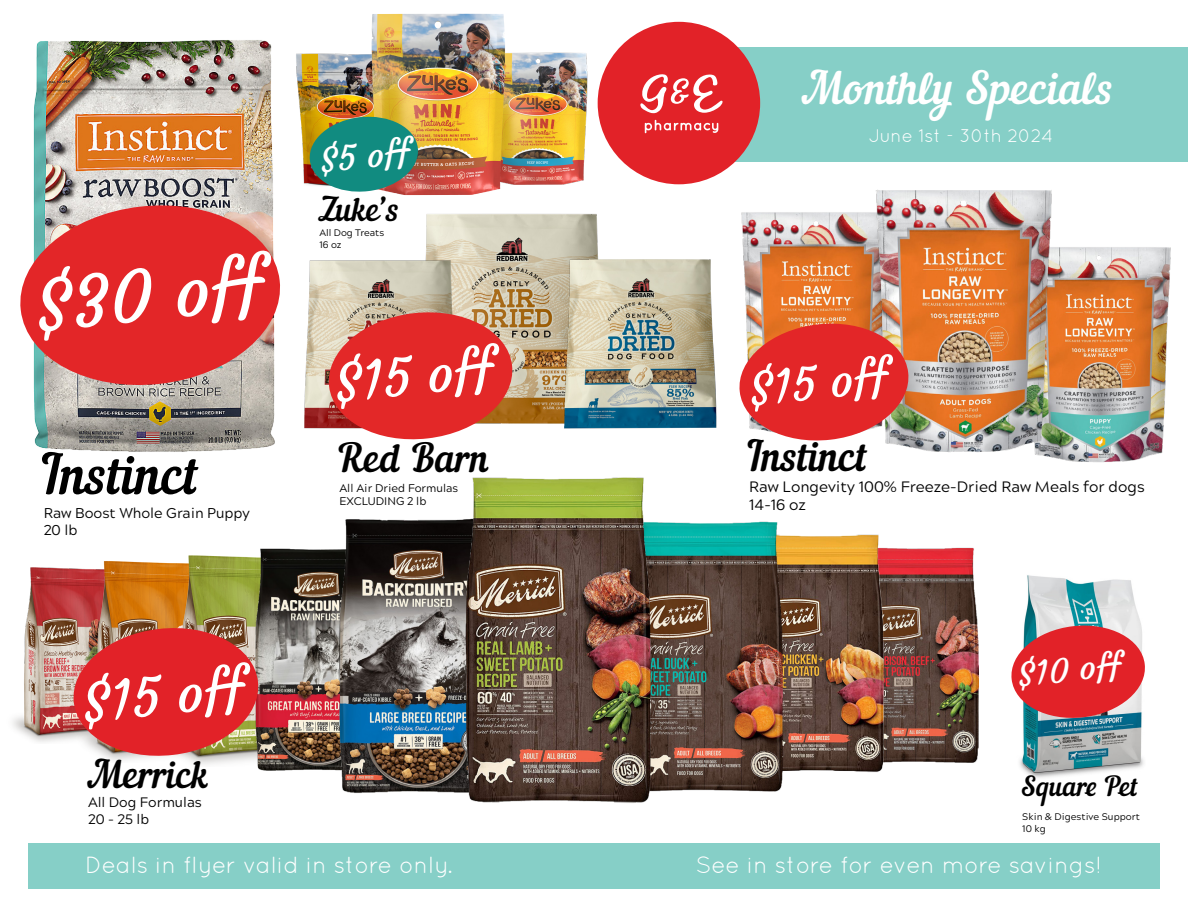
<style>
.page{position:relative;width:1188px;height:918px;background:#fff}
.page>*{position:absolute;margin:0;border:0;box-sizing:border-box;transform-origin:0 0}
.t1{font:70.2px "Courgette";color:#fff}
.t2{font:54px "Nautilus Pompilius";color:#000}
.t3{font:53.25px "Courgette";color:#fff}
.t4{font:52.2px "Courgette";color:#fff}
.t5{font:45.6px "Courgette";color:#fff}
.t6{font:44.4px "Nautilus Pompilius";color:#fff}
.t7{font:41.1px "Nautilus Pompilius";color:#000}
.t8{font:39px "Nautilus Pompilius";color:#000}
.t9{font:37.8px "Nautilus Pompilius";color:#000}
.t10{font:34.2px "Courgette";color:#fff}
.t11{font:33.15px "Courgette";color:#fff}
.t12{font:32.4px "Nautilus Pompilius";color:#000}
.t13{font:27px "Nautilus Pompilius";color:#000}
.t14{font:23.4px "Quicksand";color:#fff}
.t15{font:18.3px "Quicksand";color:#fff}
.t16{font:15px "Acherus Grotesque";color:#000}
.t17{font:14.25px "Acherus Grotesque";color:#000}
.t18{font:13.65px "Acherus Grotesque";color:#000}
.t19{font:11.1px "Acherus Grotesque";color:#000}
.t20{font:9.6px "Acherus Grotesque";color:#000}
.t21{font:9.45px "Acherus Grotesque";color:#000}
</style>
<div class="page">
<img style="left:1019px;top:575px;width:125px;height:203px">
<img style="left:33px;top:40px;width:242px;height:412px">
<img style="left:425px;top:213px;width:173px;height:211px">
<img style="left:304px;top:256px;width:165px;height:173px">
<img style="left:551px;top:255px;width:166px;height:174px">
<img style="left:741px;top:212px;width:87px;height:107px">
<img style="left:1051px;top:247px;width:120px;height:216px">
<img style="left:828px;top:190px;width:272px;height:267px">
<img style="left:296px;top:53px;width:69px;height:131px">
<img style="left:513px;top:52px;width:75px;height:133px">
<img style="left:365px;top:13px;width:148px;height:183px">
<div style="left:28px;top:843px;width:1132px;height:46px;background:#86cfc7"></div>
<div style="left:624px;top:47px;width:564px;height:115px;background:#86cfc7"></div>
<div style="left:598px;top:22px;width:162px;height:162px;background:#e22228;border-radius:50%"></div>
<svg style="left:645px;top:120px;width:73px;height:13px"></svg>
<svg style="left:640px;top:74px;width:83px;height:39px"></svg>
<svg style="left:20px;top:199px;width:260px;height:193px;background:#db5252"></svg>
<svg style="left:325px;top:307px;width:191px;height:133px;background:#dd514a"></svg>
<svg style="left:1011px;top:622px;width:134px;height:99px;background:#d45157"></svg>
<svg style="left:739px;top:319px;width:173px;height:126px;background:#df524b"></svg>
<img style="left:886px;top:547px;width:93px;height:216px">
<img style="left:12px;top:567px;width:48px;height:175px">
<img style="left:60px;top:561px;width:81px;height:180px">
<img style="left:141px;top:555px;width:104px;height:210px">
<img style="left:783px;top:534px;width:103px;height:238px">
<img style="left:245px;top:548px;width:76px;height:223px">
<img style="left:687px;top:522px;width:96px;height:270px">
<img style="left:321px;top:519px;width:124px;height:274px">
<img style="left:445px;top:477px;width:242px;height:326px">
<svg style="left:70px;top:623px;width:192px;height:138px;background:#d44946"></svg>
<svg style="left:308px;top:114px;width:112px;height:81px;background:#4b8e73"></svg>
<p class="t1" style="left:29px;top:264px;width:249px;rotate:-6deg">$30 off</p>
<p class="t2" style="left:40px;top:443px;width:160px">Instinct</p>
<p class="t17" style="left:44px;top:501px;width:208px">Raw Boost Whole Grain Puppy</p>
<p class="t17" style="left:44px;top:518px;width:35px">20 lb</p>
<p class="t10" style="left:317px;top:140px;width:101px;rotate:-6deg">$5 off</p>
<p class="t12" style="left:321px;top:190px;width:80px">Zuke’s</p>
<p class="t21" style="left:319px;top:225px;width:66px">All Dog Treats</p>
<p class="t21" style="left:319px;top:236px;width:24px">16 oz</p>
<p class="t4" style="left:330px;top:352px;width:175px;rotate:-6deg">$15 off</p>
<p class="t8" style="left:338px;top:435px;width:154px">Red Barn</p>
<p class="t19" style="left:339px;top:479px;width:120px">All Air Dried Formulas</p>
<p class="t19" style="left:339px;top:492px;width:88px">EXCLUDING 2 lb</p>
<p class="t3" style="left:77px;top:671px;width:178px;rotate:-6deg">$15 off</p>
<p class="t9" style="left:88px;top:752px;width:124px">Merrick</p>
<p class="t18" style="left:88px;top:791px;width:115px">All Dog Formulas</p>
<p class="t18" style="left:88px;top:807px;width:62px">20 - 25 lb</p>
<p class="t6" style="left:802px;top:62px;width:314px">Monthly Specials</p>
<p class="t15" style="left:869px;top:125px;width:186px">June 1st - 30th 2024</p>
<p class="t5" style="left:745px;top:362px;width:153px;rotate:-6deg">$15 off</p>
<p class="t7" style="left:747px;top:432px;width:122px">Instinct</p>
<p class="t16" style="left:749px;top:474px;width:397px">Raw Longevity 100% Freeze-Dried Raw Meals for dogs</p>
<p class="t16" style="left:749px;top:492px;width:58px">14-16 oz</p>
<p class="t11" style="left:1015px;top:655px;width:114px;rotate:-6deg">$10 off</p>
<p class="t13" style="left:1021px;top:771px;width:118px">Square Pet</p>
<p class="t20" style="left:1022px;top:809px;width:119px">Skin &amp; Digestive Support</p>
<p class="t20" style="left:1022px;top:821px;width:25px">10 kg</p>
<p class="t14" style="left:85px;top:852px;width:369px">Deals in flyer valid in store only.</p>
<p class="t14" style="left:696px;top:852px;width:407px">See in store for even more savings!</p>
</div>
